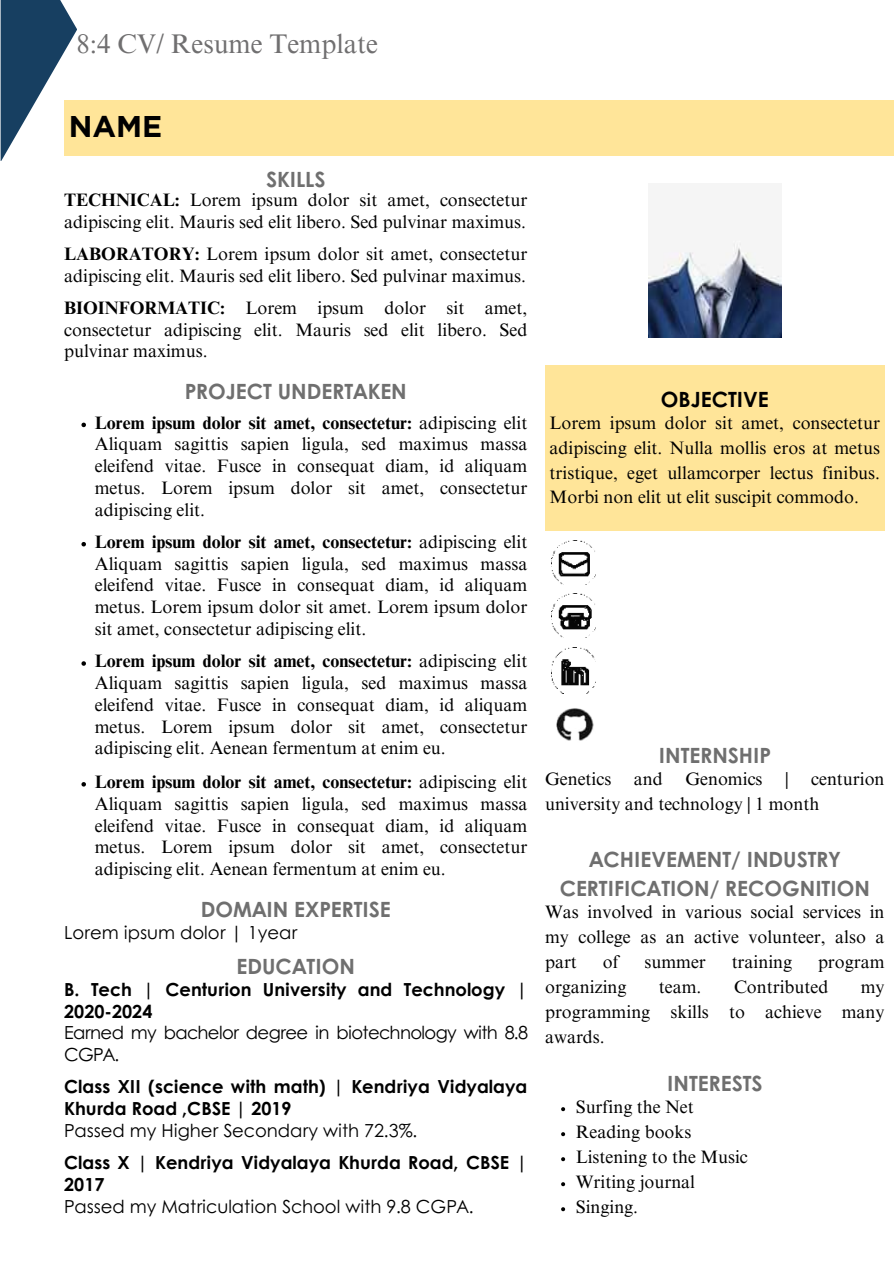
<style>
.page{position:relative;width:894px;height:1264px;background:#fff}
.page>*{position:absolute;margin:0;border:0;box-sizing:border-box;transform-origin:0 0}
.t1{font:700 30px "Gotham";color:#000}
.t2{font:27px "Times NRMT Pro";color:#706f70}
.t3{font:700 21px/29px "Century Gothic";color:#6f6f6f;text-align:center}
.t4{font:700 21px "Century Gothic";color:#000}
.t5{font:18px/21.8px "Times NRMT Pro";color:#000;text-align:justify}
.t6{font:700 18px/21.8px "Century Gothic";color:#000}
.t7{font:18px "Century Gothic";color:#000}
.t8{font:18px/21.8px "Century Gothic";letter-spacing:-.035em;color:#000}
.s1{font-weight:700}
</style>
<div class="page">
<svg style="left:1px;top:0;width:76px;height:161px"></svg>
<div style="left:64px;top:100px;width:829px;height:56px;background:#ffe599"></div>
<img style="left:648px;top:240px;width:133px;height:97px">
<svg style="left:81px;top:422px;width:5px;height:5px"></svg>
<svg style="left:81px;top:542px;width:5px;height:4px"></svg>
<svg style="left:81px;top:661px;width:5px;height:4px"></svg>
<svg style="left:81px;top:782px;width:5px;height:4px"></svg>
<div style="left:545px;top:365px;width:339px;height:165px;background:#ffe599"></div>
<img style="left:551px;top:540px;width:44px;height:44px">
<img style="left:551px;top:593px;width:44px;height:44px">
<img style="left:551px;top:647px;width:44px;height:46px">
<img style="left:556px;top:708px;width:38px;height:33px">
<svg style="left:561px;top:1107px;width:4px;height:4px"></svg>
<svg style="left:561px;top:1132px;width:4px;height:4px"></svg>
<svg style="left:561px;top:1157px;width:4px;height:4px"></svg>
<svg style="left:561px;top:1182px;width:4px;height:4px"></svg>
<svg style="left:561px;top:1207px;width:4px;height:4px"></svg>
<p class="t2" style="left:76px;top:33px;width:303px">8:4 CV/ Resume Template</p>
<p class="t1" style="left:69px;top:109px;width:95px">NAME</p>
<h1 class="t3" style="left:266px;top:164px;width:61px">SKILLS</h1>
<p class="t5" style="left:64px;top:191px;width:464px"><span class="s1">TECHNICAL:</span> Lorem ipsum dolor sit amet, consectetur adipiscing elit. Mauris sed elit libero. Sed pulvinar maximus.</p>
<p class="t5" style="left:64px;top:245px;width:464px"><span class="s1">LABORATORY:</span> Lorem ipsum dolor sit amet, consectetur adipiscing elit. Mauris sed elit libero. Sed pulvinar maximus.</p>
<p class="t5" style="left:64px;top:299px;width:464px"><span class="s1">BIOINFORMATIC:</span> Lorem ipsum dolor sit amet, consectetur adipiscing elit. Mauris sed elit libero. Sed pulvinar maximus.</p>
<p class="t3" style="left:185px;top:376px;width:223px">PROJECT UNDERTAKEN</p>
<h3 class="t5" style="left:95px;top:414px;width:434px"><span class="s1">Lorem ipsum dolor sit amet, consectetur:</span> adipiscing elit Aliquam sagittis sapien ligula, sed maximus massa eleifend vitae. Fusce in consequat diam, id aliquam metus. Lorem ipsum dolor sit amet, consectetur adipiscing elit.</h3>
<p class="t5" style="left:95px;top:533px;width:434px"><span class="s1">Lorem ipsum dolor sit amet, consectetur:</span> adipiscing elit Aliquam sagittis sapien ligula, sed maximus massa eleifend vitae. Fusce in consequat diam, id aliquam metus. Lorem ipsum dolor sit amet. Lorem ipsum dolor sit amet, consectetur adipiscing elit.</p>
<p class="t5" style="left:95px;top:652px;width:434px"><span class="s1">Lorem ipsum dolor sit amet, consectetur:</span> adipiscing elit Aliquam sagittis sapien ligula, sed maximus massa eleifend vitae. Fusce in consequat diam, id aliquam metus. Lorem ipsum dolor sit amet, consectetur adipiscing elit. Aenean fermentum at enim eu.</p>
<p class="t5" style="left:95px;top:773px;width:434px"><span class="s1">Lorem ipsum dolor sit amet, consectetur:</span> adipiscing elit Aliquam sagittis sapien ligula, sed maximus massa eleifend vitae. Fusce in consequat diam, id aliquam metus. Lorem ipsum dolor sit amet, consectetur adipiscing elit. Aenean fermentum at enim eu.</p>
<p class="t3" style="left:201px;top:894px;width:191px">DOMAIN EXPERTISE</p>
<p class="t7" style="left:64px;top:918px;width:234px">Lorem ipsum dolor | 1year</p>
<h4 class="t3" style="left:236px;top:951px;width:120px">EDUCATION</h4>
<p class="t6" style="left:64px;top:977px;width:464px">B. Tech | Centurion University and Technology |<br>2020-2024</p>
<p class="t8" style="left:64px;top:1021px;width:465px">Earned my bachelor degree in biotechnology with 8.8<br>CGPA.</p>
<p class="t6" style="left:64px;top:1075px;width:464px">Class XII (science with math) | Kendriya Vidyalaya<br>Khurda Road ,CBSE | 2019</p>
<p class="t7" style="left:64px;top:1116px;width:354px">Passed my Higher Secondary with 72.3%.</p>
<p class="t6" style="left:64px;top:1150px;width:464px">Class X | Kendriya Vidyalaya Khurda Road, CBSE |<br>2017</p>
<p class="t7" style="left:64px;top:1192px;width:411px">Passed my Matriculation School with 9.8 CGPA.</p>
<p class="t4" style="left:660px;top:383px;width:109px">OBJECTIVE</p>
<p class="t5" style="left:549px;top:413px;width:332px;line-height:24.8px">Lorem ipsum dolor sit amet, consectetur adipiscing elit. Nulla mollis eros at metus tristique, eget ullamcorper lectus finibus.<br>Morbi non elit ut elit suscipit commodo.</p>
<p class="t3" style="left:658px;top:740px;width:113px">INTERNSHIP</p>
<p class="t5" style="left:545px;top:768px;width:341px;line-height:25px;text-indent:266px">centurion university and technology | 1 month</p>
<p class="t3" style="left:559px;top:844px;width:312px">ACHIEVEMENT/ INDUSTRY<br>CERTIFICATION/ RECOGNITION</p>
<p class="t5" style="left:545px;top:901px;width:341px;line-height:25px">Was involved in various social services in my college as an active volunteer, also a part</p>
<p class="t5" style="left:545px;top:770px;width:68px">Genetics</p>
<p class="t5" style="left:633px;top:770px;width:30px">and</p>
<p class="t5" style="left:685px;top:770px;width:79px">Genomics</p>
<p class="t5" style="left:784px;top:770px;width:5px">|</p>
<p class="t5" style="left:602px;top:953px;width:17px">of</p>
<p class="t5" style="left:644px;top:953px;width:63px">summer</p>
<p class="t5" style="left:731px;top:953px;width:62px">training</p>
<p class="t5" style="left:817px;top:953px;width:68px">program</p>
<p class="t5" style="left:545px;top:978px;width:83px">organizing</p>
<p class="t5" style="left:658px;top:978px;width:44px">team.</p>
<p class="t5" style="left:733px;top:978px;width:96px">Contributed</p>
<p class="t5" style="left:545px;top:976px;width:341px;line-height:25px;text-indent:315px">my programming skills to achieve many awards.</p>
<p class="t3" style="left:667px;top:1068px;width:97px">INTERESTS</p>
<h3 class="t5" style="left:575px;top:1098px;width:120px">Surfing the Net</h3>
<p class="t5" style="left:575px;top:1123px;width:117px">Reading books</p>
<p class="t5" style="left:575px;top:1148px;width:173px">Listening to the Music</p>
<p class="t5" style="left:575px;top:1173px;width:121px">Writing journal</p>
<p class="t5" style="left:575px;top:1198px;width:64px">Singing.</p>
</div>
